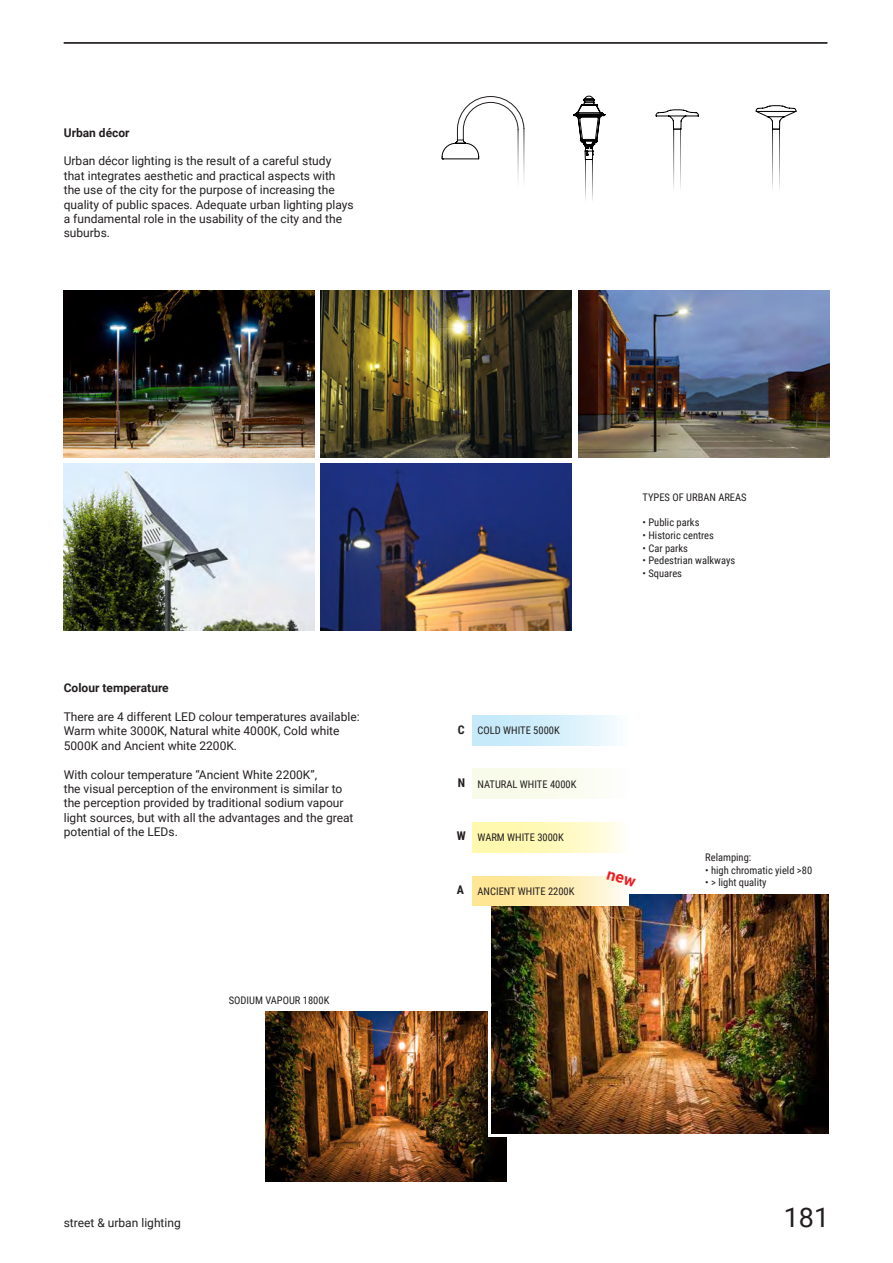
<style>
.page{position:relative;width:893px;height:1263px;background:#fff}
.page>*{position:absolute;margin:0;border:0;box-sizing:border-box;transform-origin:0 0}
.t1{font:27px "Roboto";color:#231f20}
.Testo{font:12px/14.4px "Roboto";color:#231f20}
.Testo-2{font:700 12px "Roboto";color:#231f20}
.Codice_composizione{font:700 12px "Roboto Condensed";color:#231f20}
.Note{font:10.5px "Roboto Condensed";color:#231f20}
</style>
<div class="page">
<img style="left:265px;top:1011px;width:241px;height:171px">
<div style="left:488px;top:891px;width:341px;height:246px;background:linear-gradient(to right,#fff,#fff)"></div>
<div style="left:585px;top:159px;width:8px;height:43px;border:1px solid #fff"></div>
<svg style="left:574px;top:96px;width:30px;height:64px"></svg>
<div style="left:674px;top:129px;width:7px;height:63px;border:1px solid #fff"></div>
<svg style="left:656px;top:110px;width:43px;height:19px"></svg>
<div style="left:772px;top:129px;width:8px;height:63px;border:1px solid #fff"></div>
<svg style="left:756px;top:105px;width:40px;height:24px"></svg>
<svg style="left:442px;top:96px;width:82px;height:84px"></svg>
<img style="left:64px;top:290px;width:251px;height:168px">
<img style="left:64px;top:464px;width:251px;height:167px">
<img style="left:321px;top:463px;width:251px;height:168px">
<img style="left:578px;top:290px;width:251px;height:168px">
<img style="left:321px;top:290px;width:251px;height:168px">
<hr style="left:64px;top:43px;width:763px;height:1px;background:#231f20">
<img style="left:492px;top:895px;width:337px;height:239px">
<svg style="left:472px;top:822px;width:151px;height:30px;background:#fff9c1"></svg>
<div style="left:472px;top:769px;width:157px;height:29px;background:linear-gradient(to right,#f8fae6,#fdfdf8)"></div>
<div style="left:472px;top:715px;width:157px;height:30px;background:linear-gradient(to right,#bde6f9,#f3fbfd)"></div>
<svg style="left:472px;top:876px;width:157px;height:29px;background:#feecb0"></svg>
<svg style="left:607px;top:876px;width:22px;height:11px"></svg>
<p class="Testo-2" style="left:64px;top:124px;width:67px">Urban décor</p>
<p class="Testo" style="left:64px;top:153px;width:291px">Urban décor lighting is the result of a careful study that integrates aesthetic and practical aspects with the use of the city for the purpose of increasing the quality of public spaces. Adequate urban lighting plays a fundamental role in the usability of the city and the suburbs.</p>
<p class="Testo-2" style="left:64px;top:679px;width:107px">Colour temperature</p>
<p class="Testo" style="left:64px;top:709px;width:297px">There are 4 different LED colour temperatures available:<br>Warm white 3000K, Natural white 4000K, Cold white<br>5000K and Ancient white 2200K.</p>
<p class="Testo" style="left:64px;top:767px;width:255px">With colour temperature “Ancient White 2200K”,</p>
<p class="Testo" style="left:64px;top:781px;width:291px">the visual perception of the environment is similar to the perception provided by traditional sodium vapour light sources, but with all the advantages and the great</p>
<p class="Testo" style="left:64px;top:824px;width:116px">potential of the LEDs.</p>
<p class="Note" style="left:229px;top:993px;width:102px">SODIUM VAPOUR 1800K</p>
<p class="Codice_composizione" style="left:458px;top:721px;width:8px">C</p>
<p class="Note" style="left:478px;top:723px;width:84px">COLD WHITE 5000K</p>
<p class="Codice_composizione" style="left:458px;top:774px;width:9px">N</p>
<p class="Note" style="left:478px;top:777px;width:100px">NATURAL WHITE 4000K</p>
<p class="Codice_composizione" style="left:457px;top:827px;width:10px">W</p>
<p class="Note" style="left:478px;top:830px;width:88px">WARM WHITE 3000K</p>
<p class="Codice_composizione" style="left:457px;top:881px;width:9px">A</p>
<p class="Note" style="left:478px;top:884px;width:98px">ANCIENT WHITE 2200K</p>
<p class="Note" style="left:642px;top:490px;width:106px">TYPES OF URBAN AREAS</p>
<p class="Note" style="left:642px;top:515px;width:58px">• Public parks</p>
<p class="Note" style="left:642px;top:528px;width:73px">• Historic centres</p>
<p class="Note" style="left:642px;top:540px;width:47px">• Car parks</p>
<p class="Note" style="left:642px;top:553px;width:94px">• Pedestrian walkways</p>
<p class="Note" style="left:642px;top:566px;width:41px">• Squares</p>
<p class="Note" style="left:705px;top:850px;width:48px">Relamping:</p>
<p class="Note" style="left:705px;top:863px;width:108px">• high chromatic yield &gt;80</p>
<p class="Note" style="left:705px;top:875px;width:63px">• &gt; light quality</p>
<p class="Testo" style="left:64px;top:1215px;width:119px">street &amp; urban lighting</p>
<h1 class="t1" style="left:784px;top:1198px;width:47px">181</h1>
</div>
